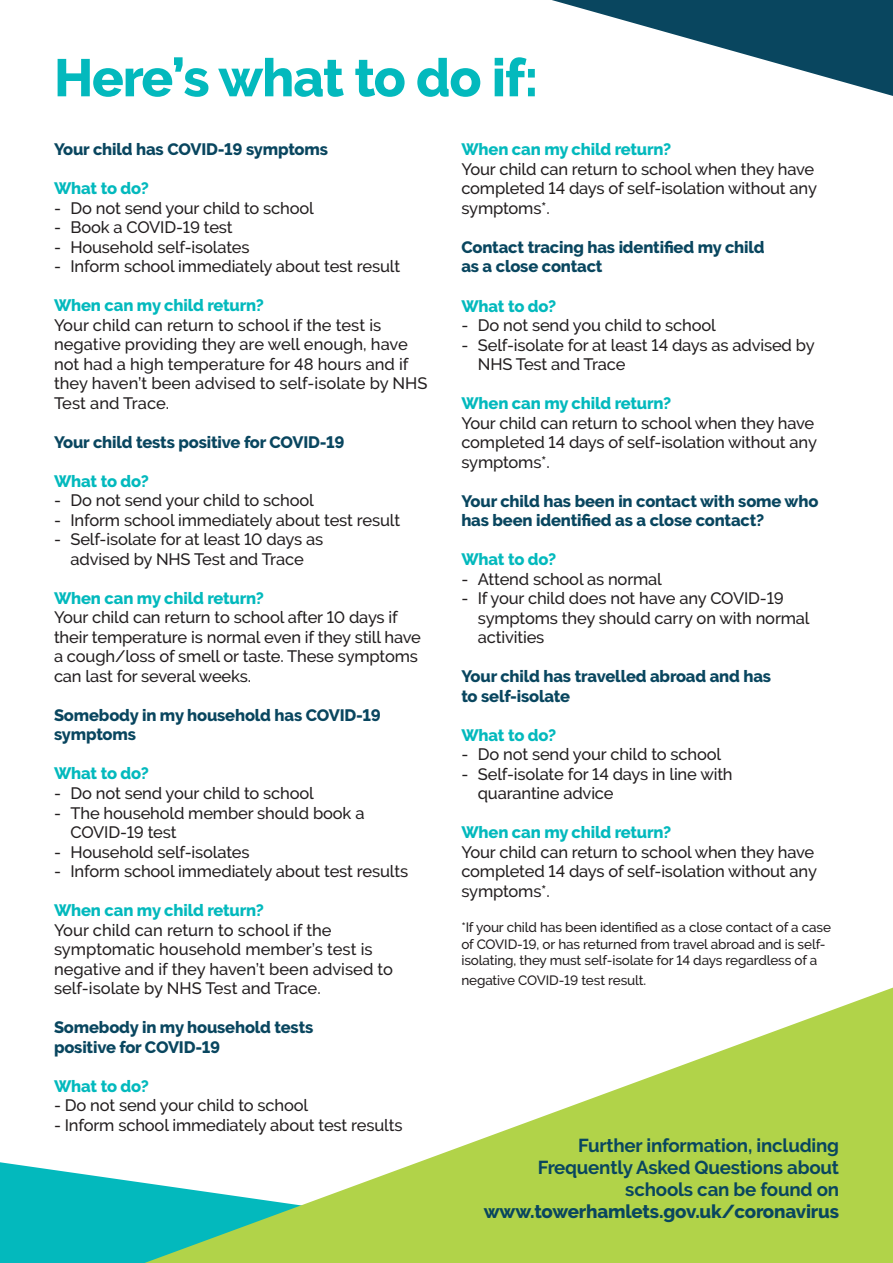
<style>
.page{position:relative;width:893px;height:1263px;background:#fff}
.page>*{position:absolute;margin:0;border:0;box-sizing:border-box;transform-origin:0 0}
.t1{font:800 52.65px "Raleway";letter-spacing:-.02em;color:#03b9bd}
.t2{font:700 18.75px/22px "Raleway";letter-spacing:-.01em;color:#09465f;text-align:right}
.t3{font:800 18.75px "Raleway";letter-spacing:-.01em;color:#09465f}
.t4{font:500 16.5px/19.5px "Raleway";letter-spacing:-.01em;color:#231f20}
.t5{font:800 16.5px/19.5px "Raleway";letter-spacing:-.01em;color:#09465f}
.t6{font:800 16.5px "Raleway";letter-spacing:-.01em;color:#03b9bd}
.t7{font:500 13.5px/16.5px "Raleway";letter-spacing:-.01em;color:#231f20}
</style>
<div class="page">
<svg style="left:0;top:1162px;width:145px;height:101px;background:#1dc0c3"></svg>
<svg style="left:145px;top:987px;width:748px;height:276px"></svg>
<svg style="left:552px;top:0;width:341px;height:96px"></svg>
<h1 class="t1" style="left:54px;top:48px;width:486px">Here’s what to do if:</h1>
<p class="t5" style="left:54px;top:140px;width:276px">Your child has COVID-19 symptoms</p>
<p class="t6" style="left:54px;top:179px;width:96px">What to do?</p>
<p class="t4" style="left:54px;top:198px;width:261px">- Do not send your child to school</p>
<p class="t4" style="left:54px;top:218px;width:180px">- Book a COVID-19 test</p>
<p class="t4" style="left:54px;top:237px;width:197px">- Household self-isolates</p>
<p class="t4" style="left:54px;top:257px;width:348px">- Inform school immediately about test result</p>
<p class="t6" style="left:54px;top:296px;width:211px">When can my child return?</p>
<p class="t4" style="left:54px;top:315px;width:375px">Your child can return to school if the test is negative providing they are well enough, have not had a high temperature for 48 hours and if they haven’t been advised to self-isolate by NHS Test and Trace.</p>
<p class="t5" style="left:54px;top:432px;width:292px">Your child tests positive for COVID-19</p>
<p class="t6" style="left:54px;top:472px;width:96px">What to do?</p>
<p class="t4" style="left:54px;top:491px;width:261px">- Do not send your child to school</p>
<p class="t4" style="left:54px;top:510px;width:348px">- Inform school immediately about test result</p>
<p class="t4" style="left:54px;top:530px;width:271px;text-align:center">- Self-isolate for at least 10 days as advised by NHS Test and Trace</p>
<p class="t6" style="left:54px;top:589px;width:211px">When can my child return?</p>
<p class="t4" style="left:54px;top:608px;width:368px">Your child can return to school after 10 days if their temperature is normal even if they still have a cough/loss of smell or taste. These symptoms can last for several weeks.</p>
<p class="t5" style="left:54px;top:705px;width:328px">Somebody in my household has COVID-19 symptoms</p>
<p class="t6" style="left:54px;top:764px;width:96px">What to do?</p>
<p class="t4" style="left:54px;top:783px;width:261px">- Do not send your child to school</p>
<p class="t4" style="left:70px;top:803px;width:295px;text-indent:-16px">- The household member should book a<br>COVID-19 test</p>
<p class="t4" style="left:54px;top:842px;width:197px">- Household self-isolates</p>
<p class="t4" style="left:54px;top:861px;width:356px">- Inform school immediately about test results</p>
<p class="t6" style="left:54px;top:901px;width:211px">When can my child return?</p>
<p class="t4" style="left:54px;top:920px;width:341px">Your child can return to school if the symptomatic household member’s test is negative and if they haven’t been advised to self-isolate by NHS Test and Trace.</p>
<p class="t5" style="left:54px;top:1017px;width:261px">Somebody in my household tests positive for COVID-19</p>
<p class="t6" style="left:54px;top:1076px;width:96px">What to do?</p>
<p class="t4" style="left:54px;top:1095px;width:256px">- Do not send your child to school</p>
<p class="t4" style="left:54px;top:1115px;width:350px">- Inform school immediately about test results</p>
<p class="t6" style="left:461px;top:140px;width:211px">When can my child return?</p>
<p class="t4" style="left:461px;top:159px;width:357px">Your child can return to school when they have completed 14 days of self-isolation without any symptoms*.</p>
<p class="t5" style="left:461px;top:238px;width:305px">Contact tracing has identified my child as a close contact</p>
<p class="t6" style="left:461px;top:296px;width:96px">What to do?</p>
<p class="t4" style="left:461px;top:315px;width:256px">- Do not send you child to school</p>
<p class="t4" style="left:478px;top:335px;width:338px;text-indent:-16px">- Self-isolate for at least 14 days as advised by<br>NHS Test and Trace</p>
<p class="t6" style="left:461px;top:394px;width:211px">When can my child return?</p>
<p class="t4" style="left:461px;top:413px;width:357px">Your child can return to school when they have completed 14 days of self-isolation without any symptoms*.</p>
<p class="t5" style="left:461px;top:491px;width:359px">Your child has been in contact with some who has been identified as a close contact?</p>
<p class="t6" style="left:461px;top:550px;width:96px">What to do?</p>
<p class="t4" style="left:461px;top:569px;width:202px">- Attend school as normal</p>
<p class="t4" style="left:478px;top:588px;width:333px;text-indent:-16px">- If your child does not have any COVID-19 symptoms they should carry on with normal activities</p>
<p class="t5" style="left:461px;top:667px;width:311px">Your child has travelled abroad and has to self-isolate</p>
<p class="t6" style="left:461px;top:725px;width:96px">What to do?</p>
<p class="t4" style="left:461px;top:744px;width:261px">- Do not send your child to school</p>
<p class="t4" style="left:478px;top:764px;width:256px;text-indent:-16px">- Self-isolate for 14 days in line with quarantine advice</p>
<p class="t6" style="left:461px;top:823px;width:211px">When can my child return?</p>
<p class="t4" style="left:461px;top:842px;width:357px">Your child can return to school when they have completed 14 days of self-isolation without any symptoms*.</p>
<p class="t7" style="left:461px;top:919px;width:371px">*If your child has been identified as a close contact of a case of COVID-19, or has returned from travel abroad and is self&shy;isolating, they must self-isolate for 14 days regardless of a</p>
<p class="t7" style="left:461px;top:972px;width:186px">negative COVID-19 test result.</p>
<p class="t2" style="left:538px;top:1134px;width:303px">Further information, including<br>Frequently Asked Questions about schools can be found on</p>
<p class="t3" style="left:484px;top:1201px;width:357px">www.towerhamlets.gov.uk/coronavirus</p>
</div>
